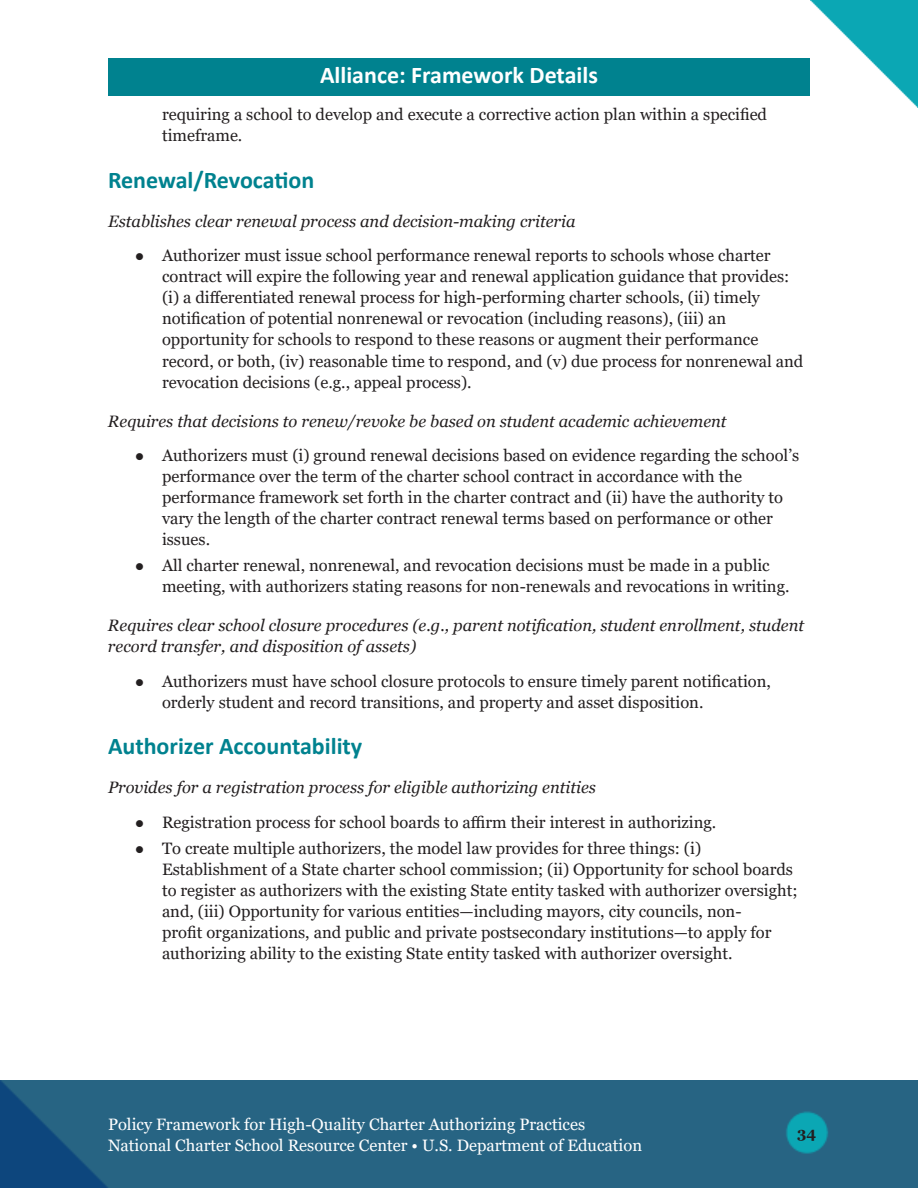
<style>
.page{position:relative;width:918px;height:1188px;background:#fff}
.page>*{position:absolute;margin:0;border:0;box-sizing:border-box;transform-origin:0 0}
.t1{font:700 24px "Calibri";color:#00828f}
.t2{font:700 24px "Calibri";color:#fff}
.t3{font:16.5px/21px "Georgia";color:#231f20}
.Paragraph_Body{font:italic 16.5px/21px "Georgia";color:#231f20}
.t4{font:16.5px/21px "Georgia";color:#fff}
.t5{font:700 15px "Georgia";color:#231f20}
</style>
<div class="page">
<img style="left:0;top:1080px;width:918px;height:108px">
<img style="left:810px;top:0;width:108px;height:108px">
<div style="left:108px;top:58px;width:702px;height:37px;background:#00828f"></div>
<h1 class="t2" style="left:320px;top:58px;width:279px">Alliance: Framework Details</h1>
<p class="t3" style="left:162px;top:105px;width:607px">requiring a school to develop and execute a corrective action plan within a specified timeframe.</p>
<h5 class="t1" style="left:108px;top:163px;width:208px">Renewal/Revocation</h5>
<p class="Paragraph_Body" style="left:108px;top:211px;width:469px">Establishes clear renewal process and decision-making criteria</p>
<p class="t3" style="left:162px;top:246px;width:643px">Authorizer must issue school performance renewal reports to schools whose charter contract will expire the following year and renewal application guidance that provides: (i) a differentiated renewal process for high-performing charter schools, (ii) timely notification of potential nonrenewal or revocation (including reasons), (iii) an opportunity for schools to respond to these reasons or augment their performance record, or both, (iv) reasonable time to respond, and (v) due process for nonrenewal and revocation decisions (e.g., appeal process).</p>
<p class="Paragraph_Body" style="left:108px;top:410px;width:620px">Requires that decisions to renew/revoke be based on student academic achievement</p>
<p class="t3" style="left:162px;top:445px;width:639px">Authorizers must (i) ground renewal decisions based on evidence regarding the school’s performance over the term of the charter school contract in accordance with the performance framework set forth in the charter contract and (ii) have the authority to vary the length of the charter contract renewal terms based on performance or other issues.</p>
<p class="t3" style="left:162px;top:556px;width:629px">All charter renewal, nonrenewal, and revocation decisions must be made in a public meeting, with authorizers stating reasons for non-renewals and revocations in writing.</p>
<p class="Paragraph_Body" style="left:108px;top:615px;width:698px">Requires clear school closure procedures (e.g., parent notification, student enrollment, student record transfer, and disposition of assets)</p>
<p class="t3" style="left:162px;top:671px;width:610px">Authorizers must have school closure protocols to ensure timely parent notification, orderly student and record transitions, and property and asset disposition.</p>
<h5 class="t1" style="left:108px;top:729px;width:256px">Authorizer Accountability</h5>
<p class="Paragraph_Body" style="left:108px;top:777px;width:489px">Provides for a registration process for eligible authorizing entities</p>
<p class="t3" style="left:162px;top:812px;width:556px">Registration process for school boards to affirm their interest in authorizing.</p>
<p class="t3" style="left:162px;top:838px;width:637px">To create multiple authorizers, the model law provides for three things: (i)<br>Establishment of a State charter school commission; (ii) Opportunity for school boards to register as authorizers with the existing State entity tasked with authorizer oversight; and, (iii) Opportunity for various entities—including mayors, city councils, non-<br>profit organizations, and public and private postsecondary institutions—to apply for authorizing ability to the existing State entity tasked with authorizer oversight.</p>
<p class="t4" style="left:108px;top:1114px;width:536px">Policy Framework for High-Quality Charter Authorizing Practices<br>National Charter School Resource Center • U.S. Department of Education</p>
<p class="t5" style="left:797px;top:1123px;width:21px">34</p>
</div>
